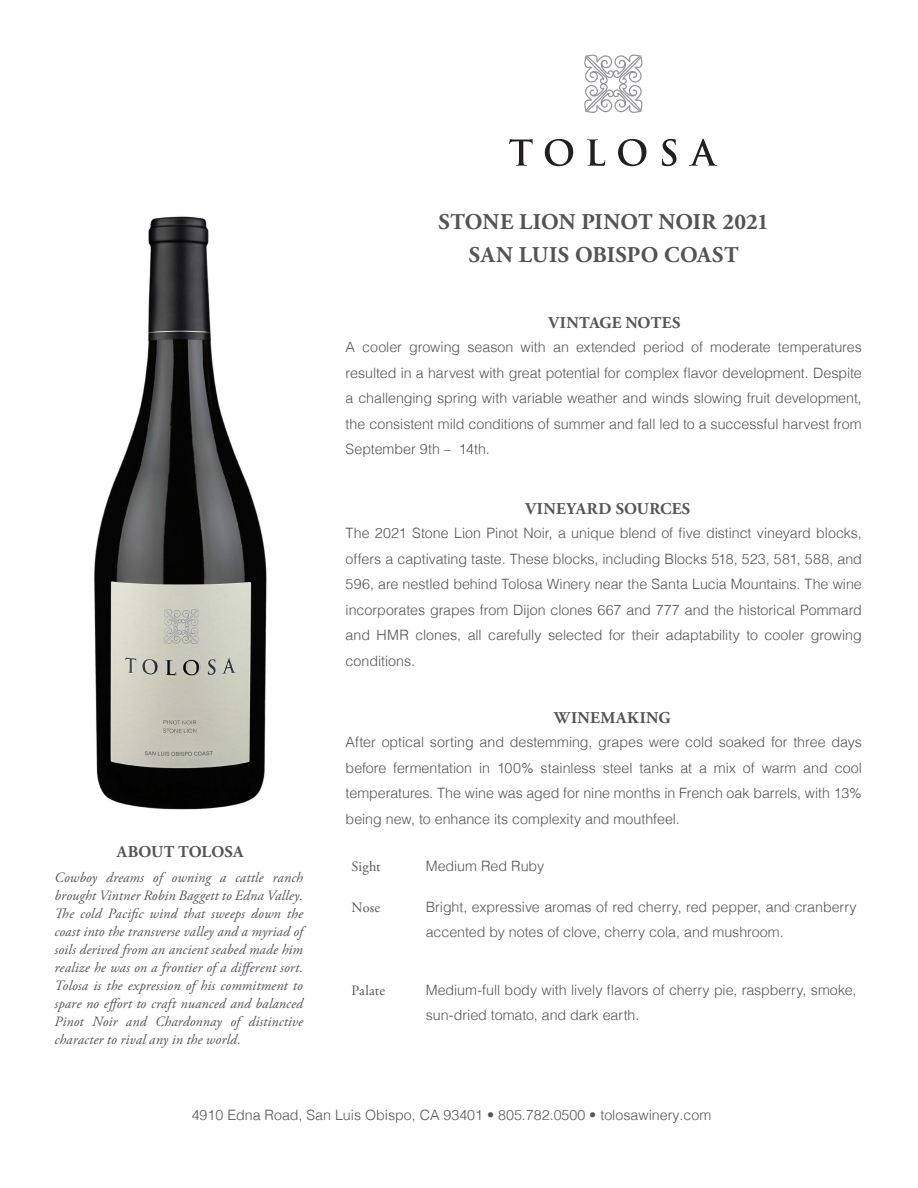
<style>
.page{position:relative;width:918px;height:1188px;background:#fff}
.page>*{position:absolute;margin:0;border:0;box-sizing:border-box;transform-origin:0 0}
.t1{font:700 22.5px "Adobe Garamond Pro";letter-spacing:.01em;color:#545457}
.t2{font:700 16.5px "Adobe Garamond Pro";letter-spacing:.02em;color:#54555a}
.t3{font:300 14.25px/25.5px "Helvetica";color:#545457;text-align:justify}
.t4{font:italic 14.25px/18px "Adobe Garamond Pro";letter-spacing:.01em;color:#54555a;text-align:justify}
.t5{font:300 14.25px/25.5px "Helvetica";color:#54555a}
.t6{font:14.25px "Adobe Garamond Pro";letter-spacing:.005em;color:#54555a}
</style>
<div class="page">
<svg style="left:509px;top:139px;width:24px;height:27px"></svg>
<svg style="left:545px;top:139px;width:28px;height:27px"></svg>
<svg style="left:587px;top:139px;width:18px;height:27px"></svg>
<svg style="left:618px;top:139px;width:28px;height:27px"></svg>
<svg style="left:662px;top:139px;width:14px;height:27px"></svg>
<svg style="left:689px;top:139px;width:29px;height:27px"></svg>
<svg style="left:584px;top:54px;width:59px;height:59px"></svg>
<img style="left:94px;top:216px;width:173px;height:594px">
<p class="t1" style="left:439px;top:209px;width:332px">STONE LION PINOT NOIR 2021</p>
<p class="t1" style="left:469px;top:242px;width:271px">SAN LUIS OBISPO COAST</p>
<p class="t2" style="left:548px;top:314px;width:134px">VINTAGE NOTES</p>
<p class="t3" style="left:346px;top:333px;width:518px">A cooler growing season with an extended period of moderate temperatures resulted in a harvest with great potential for complex flavor development. Despite a challenging spring with variable weather and winds slowing fruit development, the consistent mild conditions of summer and fall led to a successful harvest from September 9th – 14th.</p>
<p class="t2" style="left:525px;top:499px;width:166px">VINEYARD SOURCES</p>
<p class="t3" style="left:346px;top:519px;width:518px">The 2021 Stone Lion Pinot Noir, a unique blend of five distinct vineyard blocks, offers a captivating taste. These blocks, including Blocks 518, 523, 581, 588, and 596, are nestled behind Tolosa Winery near the Santa Lucia Mountains. The wine incorporates grapes from Dijon clones 667 and 777 and the historical Pommard and HMR clones, all carefully selected for their adaptability to cooler growing conditions.</p>
<p class="t2" style="left:554px;top:709px;width:118px">WINEMAKING</p>
<p class="t2" style="left:117px;top:842px;width:128px">ABOUT TOLOSA</p>
<p class="t4" style="left:55px;top:869px;width:250px">Cowboy dreams of owning a cattle ranch brought Vintner Robin Baggett to Edna Valley.<br>The cold Pacific wind that sweeps down the coast into the transverse valley and a myriad of soils derived from an ancient seabed made him realize he was on a frontier of a different sort.<br>Tolosa is the expression of his commitment to spare no effort to craft nuanced and balanced Pinot Noir and Chardonnay of distinctive character to rival any in the world.</p>
<p class="t3" style="left:346px;top:728px;width:518px">After optical sorting and destemming, grapes were cold soaked for three days before fermentation in 100% stainless steel tanks at a mix of warm and cool temperatures. The wine was aged for nine months in French oak barrels, with 13% being new, to enhance its complexity and mouthfeel.</p>
<p class="t6" style="left:352px;top:858px;width:30px">Sight</p>
<p class="t5" style="left:426px;top:852px;width:120px">Medium Red Ruby</p>
<p class="t6" style="left:352px;top:899px;width:30px">Nose</p>
<p class="t5" style="left:426px;top:893px;width:432px">Bright, expressive aromas of red cherry, red pepper, and cranberry accented by notes of clove, cherry cola, and mushroom.</p>
<p class="t6" style="left:352px;top:982px;width:35px">Palate</p>
<p class="t5" style="left:426px;top:976px;width:432px">Medium-full body with lively flavors of cherry pie, raspberry, smoke, sun-dried tomato, and dark earth.</p>
<p class="t5" style="left:192px;top:1102px;width:521px">4910 Edna Road, San Luis Obispo, CA 93401 • 805.782.0500 • tolosawinery.com</p>
</div>
